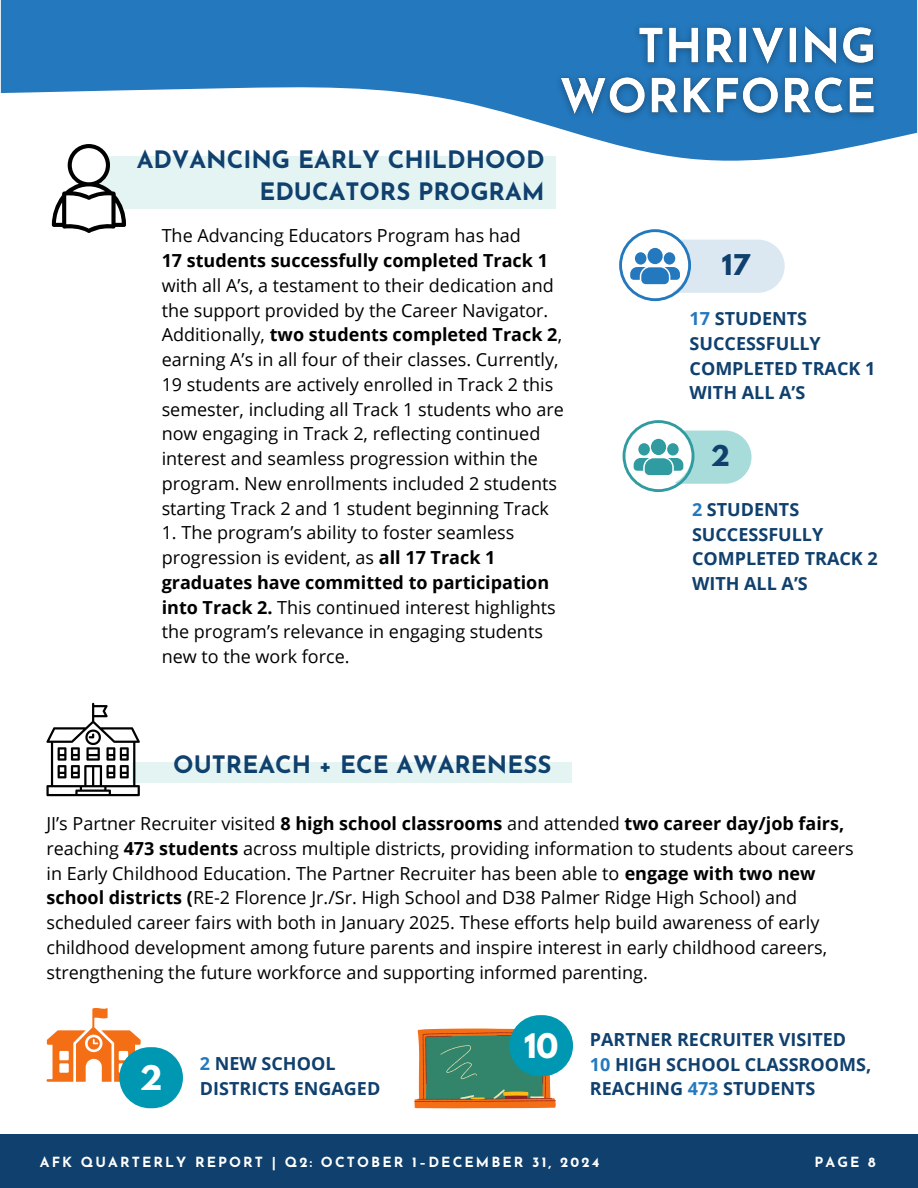
<style>
.page{position:relative;width:918px;height:1188px;background:#fff}
.page>*{position:absolute;margin:0;border:0;box-sizing:border-box;transform-origin:0 0}
.t1{font:700 30px "League Spartan";color:#fefefe}
.t2{font:700 25.35px "League Spartan";color:#10406d}
.t3{font:700 24px/32.7px "Josefin Sans";color:#10406d;text-align:right}
.t4{font:18px/24.8px "Open Sans";color:#000}
.t5{font:700 18px/24.8px "Open Sans";color:#10406d}
.t6{font:700 13.95px "Josefin Sans";letter-spacing:.15em;color:#fff}
.s1{font-weight:700}
.s2{color:#2478bd}
</style>
<div class="page">
<div style="left:0;top:1134px;width:918px;height:54px;background:#10406d"></div>
<svg style="left:1px;top:0;width:916px;height:161px;fill:#2478bd"></svg>
<svg style="left:619px;top:229px;width:166px;height:72px"></svg>
<img style="left:549px;top:16px;width:338px;height:112px">
<div style="left:79px;top:157px;width:477px;height:52px;background:#e4f4f3"></div>
<svg style="left:52px;top:144px;width:74px;height:89px"></svg>
<svg style="left:623px;top:420px;width:129px;height:72px"></svg>
<div style="left:132px;top:762px;width:440px;height:20px;background:#e4f4f3"></div>
<svg style="left:46px;top:703px;width:94px;height:93px"></svg>
<svg style="left:47px;top:1008px;width:94px;height:74px"></svg>
<div style="left:119px;top:1047px;width:64px;height:61px;background:#0097b2;border-radius:31px"></div>
<svg style="left:414px;top:1029px;width:142px;height:79px;background:#76845a"></svg>
<div style="left:509px;top:1015px;width:64px;height:61px;background:#0097b2;border-radius:31px"></div>
<p class="t3" style="left:137px;top:145px;width:409px">ADVANCING EARLY CHILDHOOD<br>EDUCATORS PROGRAM</p>
<p class="t4" style="left:162px;top:223px;width:361px">The Advancing Educators Program has had</p>
<p class="t4" style="left:162px;top:248px;width:404px"><span class="s1">17 students successfully completed Track 1 </span>with all A’s, a testament to their dedication and the support provided by the Career Navigator.<br>Additionally, <span class="s1">two students completed Track 2</span>, earning A’s in all four of their classes. Currently, 19 students are actively enrolled in Track 2 this semester, including all Track 1 students who are now engaging in Track 2, reflecting continued interest and seamless progression within the program. New enrollments included 2 students starting Track 2 and 1 student beginning Track</p>
<p class="t4" style="left:162px;top:520px;width:395px">1. The program’s ability to foster seamless progression is evident, as <span class="s1">all 17 Track 1 graduates have committed to participation into Track 2.</span> This continued interest highlights the program’s relevance in engaging students new to the work force.</p>
<p class="t3" style="left:173px;top:751px;width:380px">OUTREACH + ECE AWARENESS</p>
<h4 class="t2" style="left:722px;top:253px;width:29px">17</h4>
<h2 class="t5" style="left:690px;top:306px;width:187px"><span class="s2">17</span> STUDENTS<br>SUCCESSFULLY<br>COMPLETED TRACK 1<br>WITH ALL A’S</h2>
<p class="t2" style="left:711px;top:444px;width:21px">2</p>
<h3 class="t5" style="left:692px;top:497px;width:187px"><span class="s2">2</span> STUDENTS<br>SUCCESSFULLY<br>COMPLETED TRACK 2<br>WITH ALL A’S</h3>
<h3 class="t4" style="left:46px;top:811px;width:809px">JI’s Partner Recruiter visited <span class="s1">8 high school classrooms</span> and attended <span class="s1">two career day/job fairs, </span>reaching <span class="s1">473 students</span> across multiple districts, providing information to students about careers in Early Childhood Education. The Partner Recruiter has been able to <span class="s1">engage with two new school districts (</span>RE-2 Florence Jr./Sr. High School and D38 Palmer Ridge High School) and scheduled career fairs with both in January 2025. These efforts help build awareness of early childhood development among future parents and inspire interest in early childhood careers, strengthening the future workforce and supporting informed parenting.</h3>
<p class="t1" style="left:140px;top:1063px;width:24px">2</p>
<h2 class="t5" style="left:200px;top:1051px;width:182px"><span class="s2">2</span> NEW SCHOOL<br>DISTRICTS ENGAGED</h2>
<p class="t1" style="left:524px;top:1031px;width:36px">10</p>
<h4 class="t5" style="left:590px;top:1026px;width:283px">PARTNER RECRUITER VISITED<br><span class="s2">10</span> HIGH SCHOOL CLASSROOMS,<br>REACHING <span class="s2">473</span> STUDENTS</h4>
<p class="t6" style="left:40px;top:1156px;width:561px">AFK QUARTERLY REPORT | Q2: OCTOBER 1–DECEMBER 31, 2024</p>
<p class="t6" style="left:815px;top:1156px;width:63px">PAGE 8</p>
</div>
